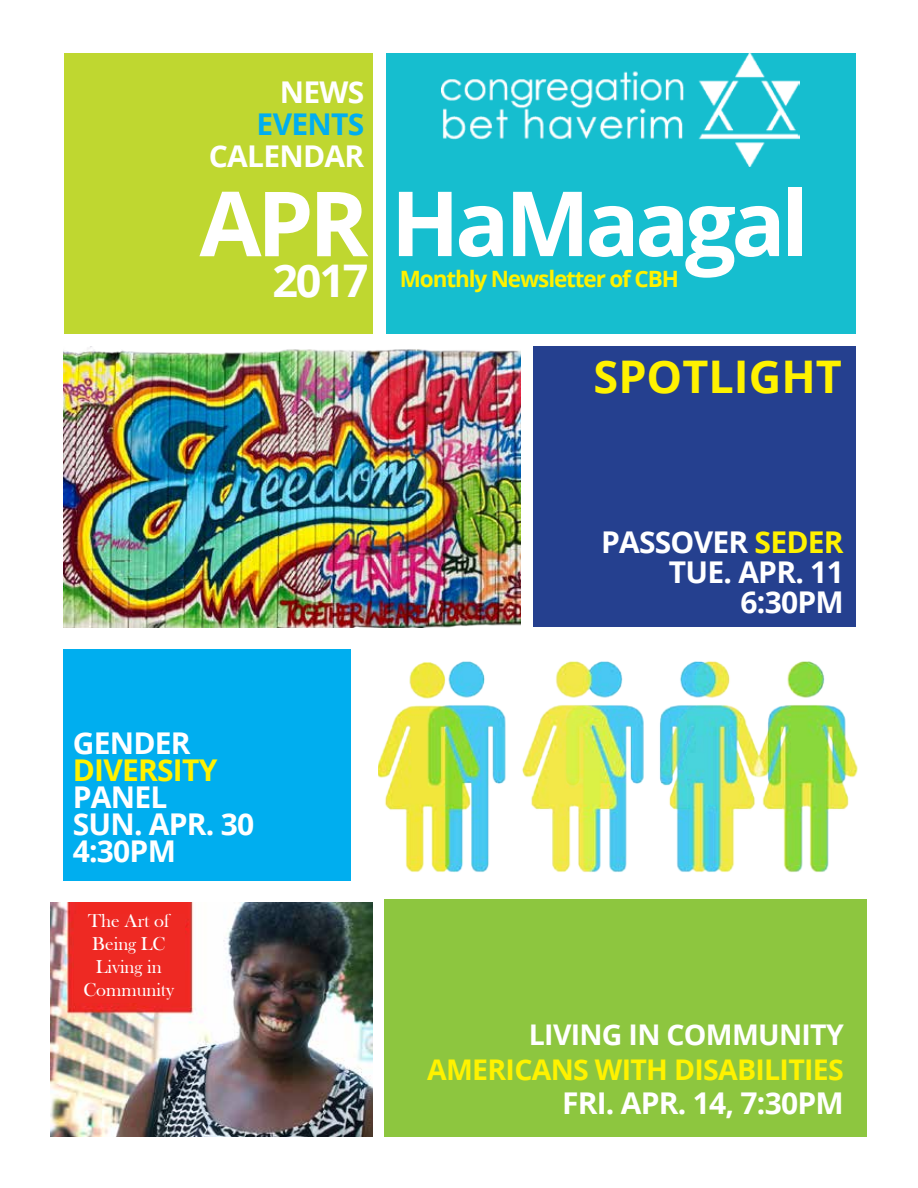
<style>
.page{position:relative;width:918px;height:1188px;background:#fff}
.page>*{position:absolute;margin:0;border:0;box-sizing:border-box;transform-origin:0 0}
.t1{font:700 90px "Open Sans";letter-spacing:-.05em;color:#fff}
.t2{font:700 45px "Open Sans";color:#fff200}
.t3{font:700 45px "Open Sans";color:#fff}
.t4{font:700 30px/30px "Open Sans";letter-spacing:-.025em;color:#fff;text-align:right}
.t5{font:700 30px "Open Sans";letter-spacing:-.025em;color:#fff200}
.t6{font:700 30px "Open Sans";letter-spacing:-.025em;color:#00aeef}
.t7{font:700 28.5px "Open Sans";letter-spacing:-.025em;color:#fff200}
.t8{font:700 28.5px "Open Sans";letter-spacing:-.025em;color:#fff}
.t9{font:700 22.5px "Open Sans";letter-spacing:-.05em;color:#fff200}
.t10{font:19.2px/23px "Bask Old Face";color:#fff;text-align:center}
.s1{color:#fff200}
</style>
<div class="page">
<div style="left:65px;top:53px;width:308px;height:281px;background:#bfd730"></div>
<div style="left:63px;top:649px;width:287px;height:231px;background:#00aeef"></div>
<div style="left:386px;top:53px;width:470px;height:281px;background:#16becf"></div>
<div style="left:533px;top:346px;width:323px;height:281px;background:#25408f"></div>
<img style="left:441px;top:53px;width:359px;height:113px">
<img style="left:378px;top:661px;width:480px;height:212px">
<div style="left:384px;top:899px;width:483px;height:237px;background:#8dc63f"></div>
<img style="left:63px;top:346px;width:457px;height:281px">
<img style="left:51px;top:903px;width:321px;height:233px">
<div style="left:75px;top:914px;width:110px;height:89px;background:#ee2923"></div>
<p class="t4" style="left:280px;top:76px;width:86px">NEWS</p>
<p class="t6" style="left:257px;top:103px;width:109px">EVENTS</p>
<p class="t4" style="left:209px;top:140px;width:157px">CALENDAR</p>
<h1 class="t1" style="left:199px;top:160px;width:611px">APR HaMaagal</h1>
<h2 class="t3" style="left:272px;top:249px;width:98px">2017</h2>
<p class="t9" style="left:400px;top:263px;width:281px">Monthly Newsletter of CBH</p>
<h2 class="t2" style="left:594px;top:345px;width:250px">SPOTLIGHT</h2>
<p class="t4" style="left:73px;top:727px;width:119px">GENDER</p>
<p class="t5" style="left:73px;top:749px;width:146px">DIVERSITY</p>
<p class="t4" style="left:73px;top:783px;width:183px;line-height:27px;text-align:left">PANEL<br>SUN. APR. 30<br>4:30PM</p>
<p class="t10" style="left:83px;top:910px;width:92px">The Art of<br>Being LC<br>Living in<br>Community</p>
<p class="t4" style="left:601px;top:526px;width:244px">PASSOVER <span class="s1">SEDER<br></span>TUE. APR. 11<br>6:30PM</p>
<p class="t8" style="left:529px;top:1015px;width:316px">LIVING IN COMMUNITY</p>
<p class="t7" style="left:427px;top:1049px;width:418px">AMERICANS WITH DISABILITIES</p>
<p class="t4" style="left:562px;top:1088px;width:283px">FRI. APR. 14, 7:30PM</p>
</div>
